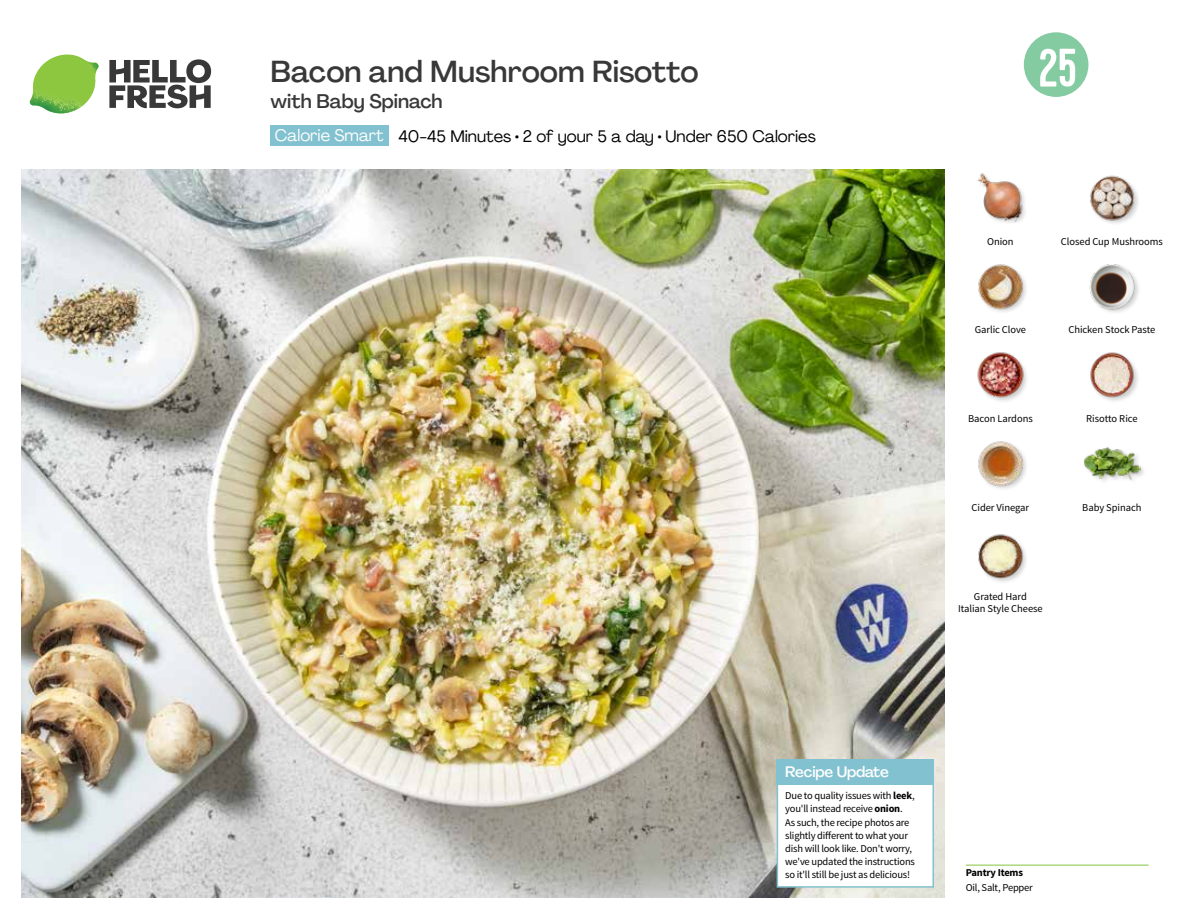
<style>
.page{position:relative;width:1188px;height:918px;background:#fff}
.page>*{position:absolute;margin:0;border:0;box-sizing:border-box;transform-origin:0 0}
.t1{font:54px "Kapra";color:#fff}
.t2{font:500 30px "Agrandir";color:#383839}
.t3{font:500 19.5px "Agrandir";color:#383839}
.t4{font:16.5px "Agrandir";color:#000}
.t5{font:500 15px "Agrandir";letter-spacing:-.01em;color:#fff}
.t6{font:10.5px/13px "Source Sans Pro";letter-spacing:-.02em;color:#000;text-align:center}
.t7{font:700 10.5px "Source Sans Pro";letter-spacing:-.02em;color:#000}
.s1{color:#fff}
.s2{font-weight:700}
</style>
<div class="page">
<svg style="left:109px;top:59px;width:102px;height:49px"></svg>
<img style="left:30px;top:55px;width:69px;height:59px">
<img style="left:21px;top:170px;width:924px;height:728px">
<hr style="left:966px;top:865px;width:183px;height:1px;background:#82c341">
<div style="left:271px;top:126px;width:118px;height:20px;background:#82c1cf"></div>
<div style="left:777px;top:764px;width:157px;height:124px;background:#fff;border:2px solid #82c1cf"></div>
<div style="left:777px;top:759px;width:157px;height:25px;background:#82c1cf"></div>
<img style="left:978px;top:534px;width:48px;height:48px">
<img style="left:977px;top:352px;width:50px;height:49px">
<img style="left:978px;top:441px;width:48px;height:48px">
<div style="left:1083px;top:446px;width:64px;height:41px;background:#000;opacity:.2"></div>
<img style="left:1083px;top:446px;width:58px;height:41px">
<img style="left:1090px;top:352px;width:48px;height:49px">
<img style="left:977px;top:173px;width:48px;height:50px">
<img style="left:978px;top:264px;width:48px;height:48px">
<img style="left:1089px;top:264px;width:50px;height:49px">
<img style="left:1090px;top:175px;width:48px;height:49px">
<svg style="left:1023px;top:32px;width:66px;height:65px"></svg>
<h2 class="t2" style="left:271px;top:53px;width:429px">Bacon and Mushroom Risotto</h2>
<h1 class="t1" style="left:1039px;top:37px;width:40px">25</h1>
<h3 class="t3" style="left:271px;top:89px;width:174px">with Baby Spinach</h3>
<h3 class="t4" style="left:275px;top:126px;width:543px"><span class="s1">Calorie Smart</span> 40-45 Minutes • 2 of your 5 a day • Under 650 Calories</h3>
<p class="t6" style="left:987px;top:235px;width:28px">Onion</p>
<p class="t6" style="left:1061px;top:235px;width:103px">Closed Cup Mushrooms</p>
<p class="t6" style="left:975px;top:323px;width:53px">Garlic Clove</p>
<p class="t6" style="left:1068px;top:323px;width:89px">Chicken Stock Paste</p>
<p class="t6" style="left:968px;top:412px;width:66px">Bacon Lardons</p>
<p class="t6" style="left:1086px;top:412px;width:53px">Risotto Rice</p>
<p class="t6" style="left:972px;top:501px;width:59px">Cider Vinegar</p>
<p class="t6" style="left:1082px;top:501px;width:61px">Baby Spinach</p>
<p class="t6" style="left:958px;top:590px;width:86px;line-height:12px">Grated Hard<br>Italian Style Cheese</p>
<h3 class="t5" style="left:785px;top:763px;width:105px">Recipe Update</h3>
<p class="t6" style="left:785px;top:790px;width:131px;text-align:left">Due to quality issues with <span class="s2">leek</span>, you'll instead receive <span class="s2">onion</span>.<br>As such, the recipe photos are slightly different to what your dish will look like. Don't worry, we've updated the instructions so it'll still be just as delicious!</p>
<p class="t7" style="left:966px;top:866px;width:59px">Pantry Items</p>
<p class="t6" style="left:966px;top:881px;width:69px">Oil, Salt, Pepper</p>
</div>
